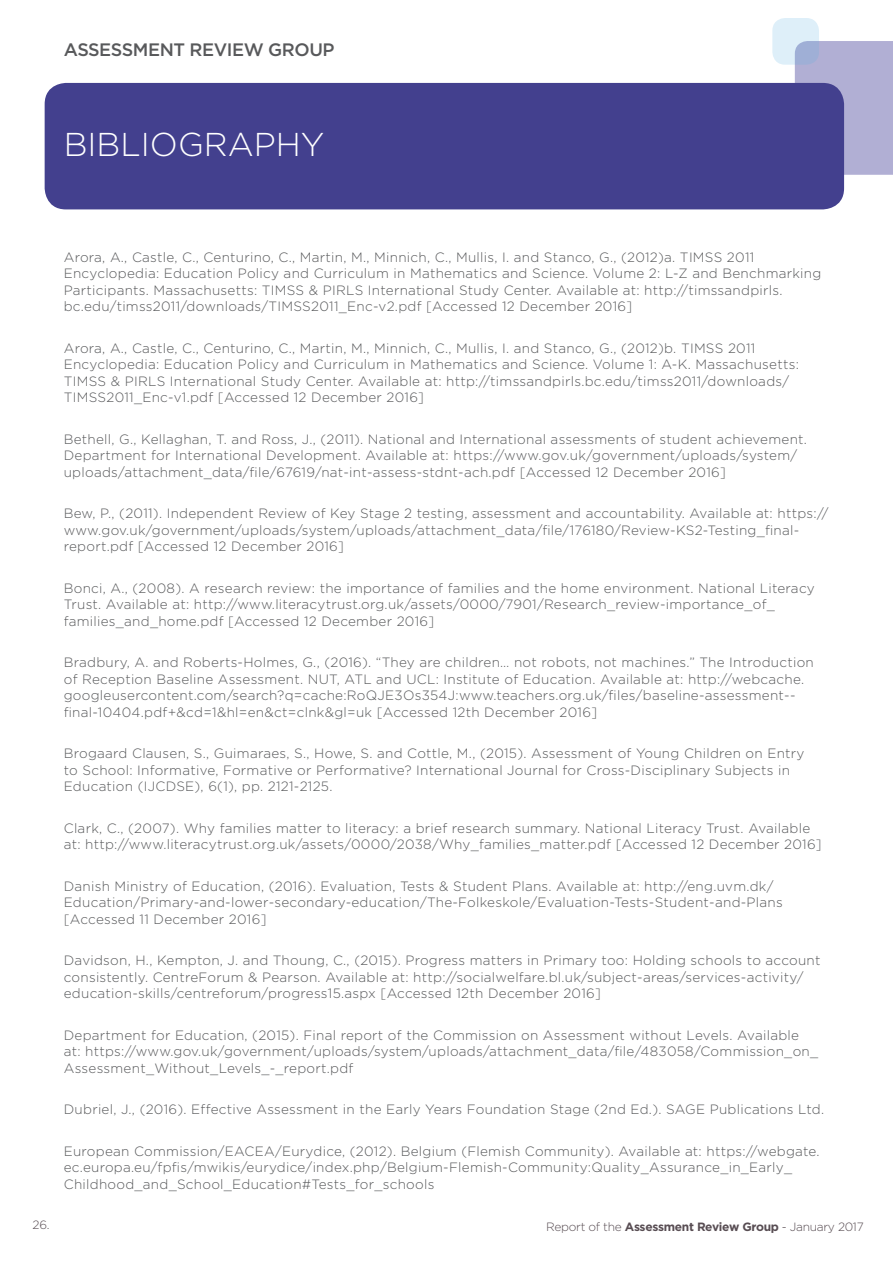
<style>
.page{position:relative;width:893px;height:1263px;background:#fff}
.page>*{position:absolute;margin:0;border:0;box-sizing:border-box;transform-origin:0 0}
.t1{font:300 33px "Gotham";color:#fff}
.t2{font:500 18px "Gotham";letter-spacing:-.025em;color:#58595b}
.t3{font:300 13.5px/16.5px "Gotham";letter-spacing:.02em;color:#58595b}
.t4{font:300 12px "Gotham";letter-spacing:-.025em;color:#584d53}
.s1{font-weight:700}
</style>
<div class="page">
<div style="left:795px;top:41px;width:98px;height:134px;background:#b1afd4"></div>
<svg style="left:772px;top:18px;width:47px;height:47px;background:#cedff0"></svg>
<div style="left:45px;top:83px;width:799px;height:126px;background:#43408e;border-radius:21px"></div>
<h2 class="t2" style="left:64px;top:39px;width:272px">ASSESSMENT REVIEW GROUP</h2>
<h1 class="t1" style="left:64px;top:126px;width:262px">BIBLIOGRAPHY</h1>
<p class="t3" style="left:64px;top:249px;width:759px">Arora, A., Castle, C., Centurino, C., Martin, M., Minnich, C., Mullis, I. and Stanco, G., (2012)a. TIMSS 2011<br>Encyclopedia: Education Policy and Curriculum in Mathematics and Science. Volume 2: L-Z and Benchmarking Participants. Massachusetts: TIMSS &amp; PIRLS International Study Center. Available at: http://timssandpirls. bc.edu/timss2011/downloads/TIMSS2011_Enc-v2.pdf [Accessed 12 December 2016]</p>
<p class="t3" style="left:64px;top:340px;width:737px">Arora, A., Castle, C., Centurino, C., Martin, M., Minnich, C., Mullis, I. and Stanco, G., (2012)b. TIMSS 2011<br>Encyclopedia: Education Policy and Curriculum in Mathematics and Science. Volume 1: A-K. Massachusetts:<br>TIMSS &amp; PIRLS International Study Center. Available at: http://timssandpirls.bc.edu/timss2011/downloads/ TIMSS2011_Enc-v1.pdf [Accessed 12 December 2016]</p>
<p class="t3" style="left:64px;top:431px;width:745px">Bethell, G., Kellaghan, T. and Ross, J., (2011). National and International assessments of student achievement.<br>Department for International Development. Available at: https://www.gov.uk/government/uploads/system/ uploads/attachment_data/file/67619/nat-int-assess-stdnt-ach.pdf [Accessed 12 December 2016]</p>
<p class="t3" style="left:64px;top:505px;width:766px">Bew, P., (2011). Independent Review of Key Stage 2 testing, assessment and accountability. Available at: https:// www.gov.uk/government/uploads/system/uploads/attachment_data/file/176180/Review-KS2-Testing_final&shy;report.pdf [Accessed 12 December 2016]</p>
<p class="t3" style="left:64px;top:580px;width:753px">Bonci, A., (2008). A research review: the importance of families and the home environment. National Literacy<br>Trust. Available at: http://www.literacytrust.org.uk/assets/0000/7901/Research_review-importance_of_ families_and_home.pdf [Accessed 12 December 2016]</p>
<p class="t3" style="left:64px;top:654px;width:752px">Bradbury, A. and Roberts-Holmes, G., (2016). “They are children… not robots, not machines.” The Introduction of Reception Baseline Assessment. NUT, ATL and UCL: Institute of Education. Available at: http://webcache. googleusercontent.com/search?q=cache:RoQJE3Os354J:www.teachers.org.uk/files/baseline-assessment-- final-10404.pdf+&amp;cd=1&amp;hl=en&amp;ct=clnk&amp;gl=uk [Accessed 12th December 2016]</p>
<p class="t3" style="left:64px;top:745px;width:742px">Brogaard Clausen, S., Guimaraes, S., Howe, S. and Cottle, M., (2015). Assessment of Young Children on Entry to School: Informative, Formative or Performative? International Journal for Cross-Disciplinary Subjects in<br>Education (IJCDSE), 6(1), pp. 2121-2125.</p>
<p class="t3" style="left:64px;top:820px;width:759px">Clark, C., (2007). Why families matter to literacy: a brief research summary. National Literacy Trust. Available at: http://www.literacytrust.org.uk/assets/0000/2038/Why_families_matter.pdf [Accessed 12 December 2016]</p>
<p class="t3" style="left:64px;top:878px;width:720px">Danish Ministry of Education, (2016). Evaluation, Tests &amp; Student Plans. Available at: http://eng.uvm.dk/<br>Education/Primary-and-lower-secondary-education/The-Folkeskole/Evaluation-Tests-Student-and-Plans [Accessed 11 December 2016]</p>
<p class="t3" style="left:64px;top:952px;width:758px">Davidson, H., Kempton, J. and Thoung, C., (2015). Progress matters in Primary too: Holding schools to account consistently. CentreForum &amp; Pearson. Available at: http://socialwelfare.bl.uk/subject-areas/services-activity/ education-skills/centreforum/progress15.aspx [Accessed 12th December 2016]</p>
<p class="t3" style="left:64px;top:1027px;width:756px">Department for Education, (2015). Final report of the Commission on Assessment without Levels. Available at: https://www.gov.uk/government/uploads/system/uploads/attachment_data/file/483058/Commission_on_<br>Assessment_Without_Levels_-_report.pdf</p>
<p class="t3" style="left:64px;top:1101px;width:762px">Dubriel, J., (2016). Effective Assessment in the Early Years Foundation Stage (2nd Ed.). SAGE Publications Ltd.</p>
<p class="t3" style="left:64px;top:1143px;width:757px">European Commission/EACEA/Eurydice, (2012). Belgium (Flemish Community). Available at: https://webgate. ec.europa.eu/fpfis/mwikis/eurydice/index.php/Belgium-Flemish-Community:Quality_Assurance_in_Early_<br>Childhood_and_School_Education#Tests_for_schools</p>
<p class="t4" style="left:33px;top:1219px;width:18px">26.</p>
<p class="t4" style="left:546px;top:1220px;width:319px">Report of the <span class="s1">Assessment Review Group</span> - January 2017</p>
</div>
